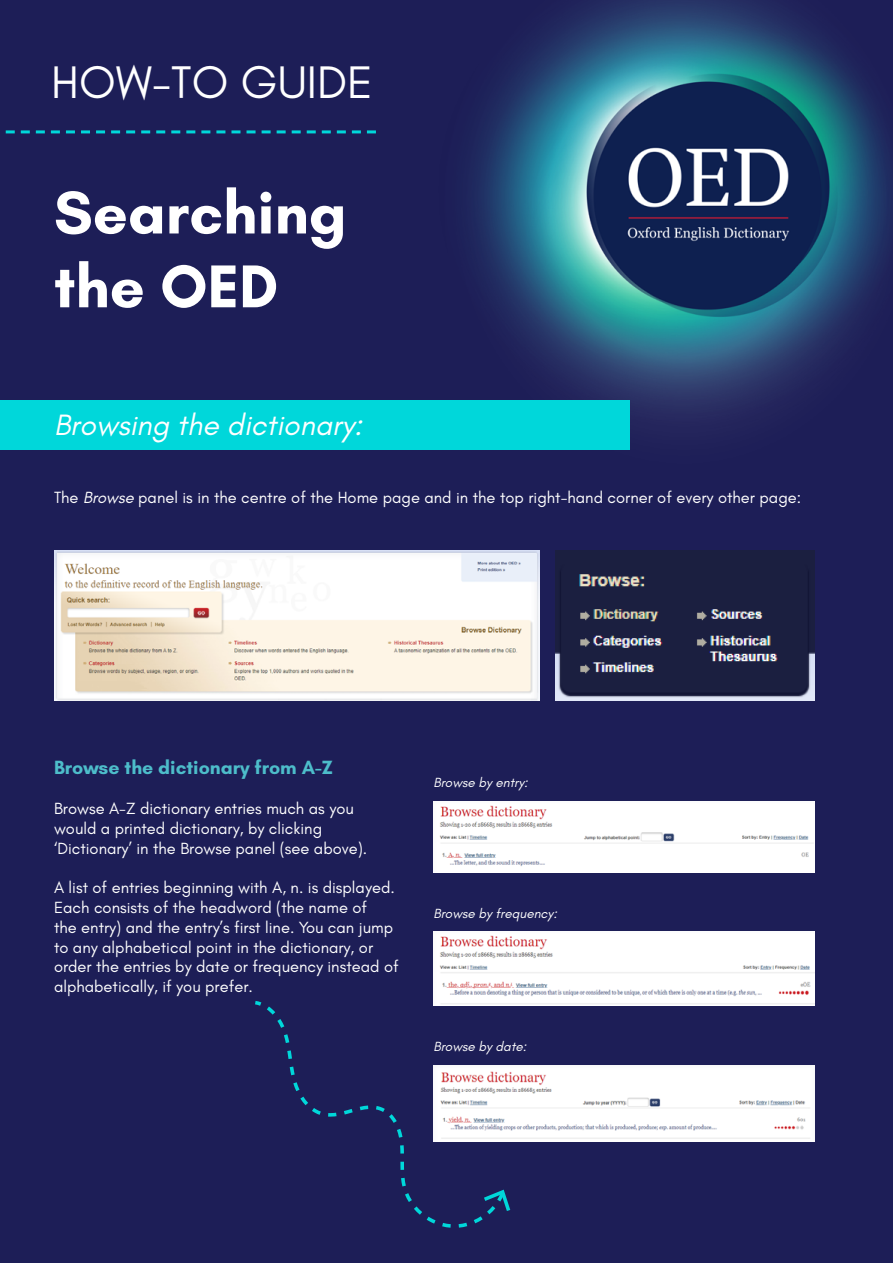
<style>
.page{position:relative;width:893px;height:1263px;background:#1d1e57}
.page>*{position:absolute;margin:0;border:0;box-sizing:border-box;transform-origin:0 0}
.t1{font:700 61.5px/73.8px "Glacial Indifference";color:#fff}
.t2{font:46.5px "Glacial Indifference";color:#fff}
.t3{font:italic 30px "Glacial Indifference";color:#fff}
.t4{font:700 19.5px "Glacial Indifference";color:#4dbdca}
.t5{font:16.5px/19.8px "Glacial Indifference";color:#fff}
.t6{font:italic 13.5px "Glacial Indifference";color:#fff}
.s1{font-style:italic}
</style>
<div class="page">
<img style="left:472px;top:0;width:421px;height:450px">
<svg style="left:5px;top:130px;width:371px;height:3px"></svg>
<div style="left:0;top:400px;width:629px;height:50px;background:#00d7da"></div>
<svg style="left:255px;top:1001px;width:249px;height:227px"></svg>
<svg style="left:484px;top:1189px;width:26px;height:22px"></svg>
<img style="left:54px;top:551px;width:486px;height:150px">
<img style="left:555px;top:551px;width:259px;height:150px">
<img style="left:433px;top:801px;width:381px;height:71px">
<img style="left:433px;top:931px;width:381px;height:75px">
<img style="left:433px;top:1065px;width:381px;height:76px">
<h2 class="t2" style="left:51px;top:56px;width:323px">HOW-TO GUIDE</h2>
<h1 class="t1" style="left:54px;top:175px;width:294px">Searching the OED</h1>
<h3 class="t3" style="left:54px;top:408px;width:310px">Browsing the dictionary:</h3>
<p class="t5" style="left:54px;top:488px;width:749px">The <span class="s1">Browse</span> panel is in the centre of the Home page and in the top right-hand corner of every other page:</p>
<p class="t4" style="left:54px;top:756px;width:280px">Browse the dictionary from A-Z</p>
<p class="t5" style="left:54px;top:799px;width:315px">Browse A-Z dictionary entries much as you would a printed dictionary, by clicking ‘Dictionary’ in the Browse panel (see above).</p>
<p class="t5" style="left:54px;top:878px;width:346px">A list of entries beginning with A, n. is displayed.<br>Each consists of the headword (the name of<br>the entry) and the entry’s first line. You can jump to any alphabetical point in the dictionary, or order the entries by date or frequency instead of alphabetically, if you prefer.</p>
<p class="t6" style="left:433px;top:775px;width:96px">Browse by entry:</p>
<p class="t6" style="left:433px;top:905px;width:125px">Browse by frequency:</p>
<p class="t6" style="left:433px;top:1039px;width:94px">Browse by date:</p>
</div>
